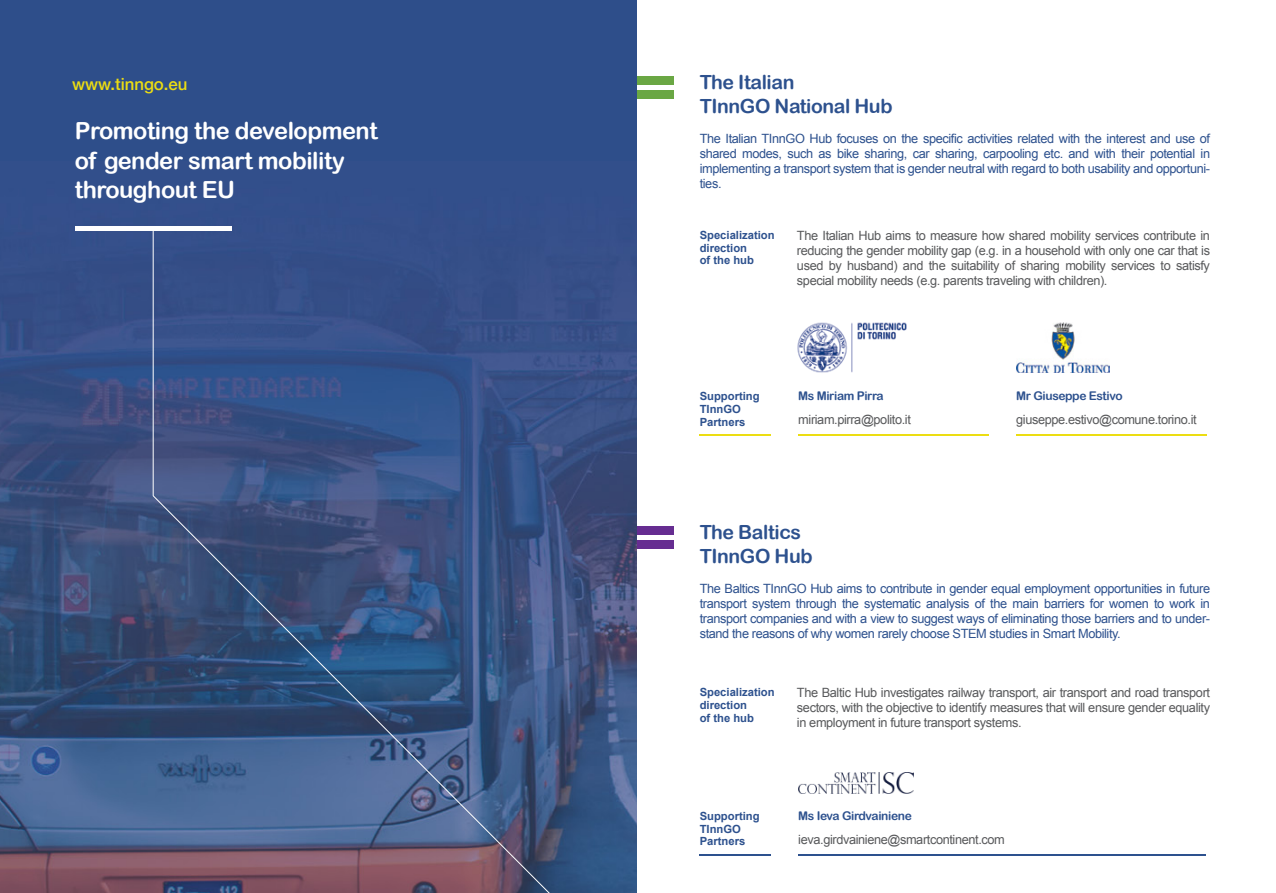
<style>
.page{position:relative;width:1276px;height:893px;background:#fff}
.page>*{position:absolute;margin:0;border:0;box-sizing:border-box;transform-origin:0 0}
.t1{font:23.55px/29.8px "Arial Rounded MT Bold";letter-spacing:-.02em;color:#fff}
.t2{font:19.5px/24px "Arial Rounded MT Bold";letter-spacing:-.02em;color:#2d518e}
.t3{font:500 16.8px "Helvetica Neue";color:#ecdd12}
.t4{font:12.75px/15px "Arial";letter-spacing:-.03em;color:#2d518e;text-align:justify}
.t5{font:12.75px/15px "Arial";letter-spacing:-.03em;color:#58595b;text-align:justify}
.t6{font:12px "Arial Rounded MT Bold";letter-spacing:-.03em;color:#2d518e}
.t7{font:700 11.25px/12.8px "Arial";color:#2d518e}
</style>
<div class="page">
<img style="left:0;top:161px;width:636px;height:732px">
<div style="left:0;top:0;width:636px;height:161px;background:#2e4e8a"></div>
<hr style="left:798px;top:435px;width:190px;height:1px;background:#ecdd12">
<hr style="left:1016px;top:435px;width:190px;height:1px;background:#ecdd12">
<hr style="left:699px;top:435px;width:72px;height:1px;background:#ecdd12">
<hr style="left:798px;top:854px;width:408px;height:2px;background:#2d518e">
<hr style="left:699px;top:854px;width:72px;height:2px;background:#2d518e">
<div style="left:637px;top:76px;width:36px;height:9px;background:#6aa744"></div>
<div style="left:637px;top:90px;width:36px;height:9px;background:#6aa744"></div>
<div style="left:637px;top:526px;width:36px;height:8px;background:#662d91"></div>
<div style="left:637px;top:540px;width:36px;height:9px;background:#662d91"></div>
<div style="left:75px;top:226px;width:156px;height:5px;background:#fff"></div>
<svg style="left:152px;top:228px;width:415px;height:665px;background:#3f5483"></svg>
<img style="left:797px;top:322px;width:110px;height:51px">
<img style="left:798px;top:772px;width:116px;height:21px">
<img style="left:1016px;top:323px;width:93px;height:49px">
<h3 class="t3" style="left:72px;top:71px;width:117px">www.tinngo.eu</h3>
<h1 class="t1" style="left:75px;top:115px;width:304px">Promoting the development of gender smart mobility throughout EU</h1>
<h2 class="t2" style="left:699px;top:70px;width:194px">The Italian<br>TInnGO National Hub</h2>
<p class="t4" style="left:699px;top:132px;width:512px">The Italian TInnGO Hub focuses on the specific activities related with the interest and use of shared modes, such as bike sharing, car sharing, carpooling etc. and with their potential in implementing a transport system that is gender neutral with regard to both usability and opportuni&shy;ties.</p>
<p class="t7" style="left:699px;top:229px;width:77px">Specialization direction<br>of the hub</p>
<p class="t5" style="left:797px;top:228px;width:414px">The Italian Hub aims to measure how shared mobility services contribute in reducing the gender mobility gap (e.g. in a household with only one car that is used by husband) and the suitability of sharing mobility services to satisfy special mobility needs (e.g. parents traveling with children).</p>
<p class="t7" style="left:699px;top:390px;width:61px">Supporting<br>TInnGO<br>Partners</p>
<p class="t6" style="left:798px;top:389px;width:87px">Ms Miriam Pirra</p>
<p class="t5" style="left:798px;top:412px;width:114px">miriam.pirra@polito.it</p>
<h2 class="t2" style="left:699px;top:519px;width:114px">The Baltics<br>TInnGO Hub</h2>
<p class="t6" style="left:1016px;top:389px;width:108px">Mr Giuseppe Estivo</p>
<p class="t5" style="left:1016px;top:412px;width:182px">giuseppe.estivo@comune.torino.it</p>
<p class="t4" style="left:699px;top:581px;width:512px">The Baltics TInnGO Hub aims to contribute in gender equal employment opportunities in future transport system through the systematic analysis of the main barriers for women to work in transport companies and with a view to suggest ways of eliminating those barriers and to under&shy;stand the reasons of why women rarely choose STEM studies in Smart Mobility.</p>
<p class="t7" style="left:699px;top:686px;width:77px">Specialization direction<br>of the hub</p>
<p class="t5" style="left:797px;top:685px;width:414px">The Baltic Hub investigates railway transport, air transport and road transport sectors, with the objective to identify measures that will ensure gender equality in employment in future transport systems.</p>
<p class="t7" style="left:699px;top:810px;width:61px">Supporting<br>TInnGO<br>Partners</p>
<p class="t6" style="left:798px;top:808px;width:115px">Ms Ieva Girdvainiene</p>
<p class="t5" style="left:798px;top:832px;width:208px">ieva.girdvainiene@smartcontinent.com</p>
</div>
